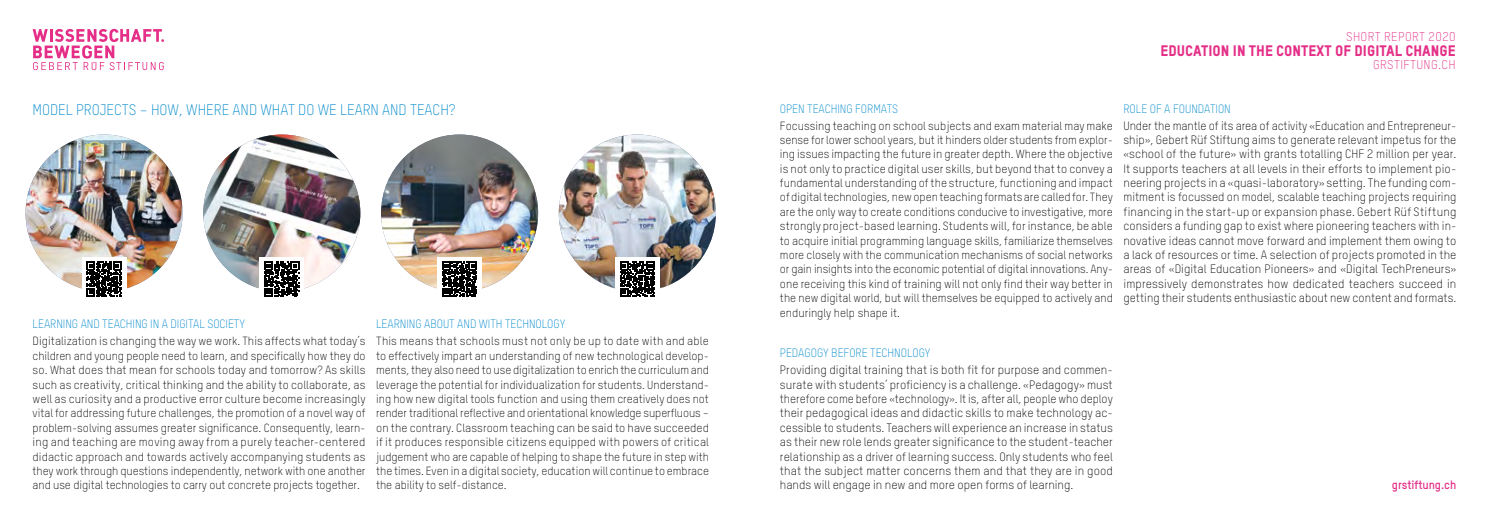
<style>
.page{position:relative;width:1489px;height:525px;background:#fff}
.page>*{position:absolute;margin:0;border:0;box-sizing:border-box;transform-origin:0 0}
.t1{font:300 15px "TSTAR";color:#0089cb}
.t2{font:15px "TSTAR Headline";color:#e42e87}
.t3{font:300 12.5px "TSTAR";letter-spacing:.03em;color:#e42e87}
.t4{font:300 11.88px/14.4px "TSTAR";letter-spacing:.005em;color:#000;text-align:justify}
.t5{font:300 11.88px "TSTAR";letter-spacing:-.005em;color:#0089cb}
.t6{font:700 11.88px "TSTAR";letter-spacing:-.005em;color:#e42e87}
.t7{font:300 11.62px/14.4px "TSTAR";color:#000;text-align:justify}
</style>
<div class="page">
<svg style="left:33px;top:29px;width:131px;height:41px"></svg>
<img style="left:381px;top:134px;width:157px;height:157px;border-radius:78px">
<div style="left:437px;top:257px;width:44px;height:44px;background:#fff"></div>
<svg style="left:442px;top:261px;width:35px;height:35px"></svg>
<img style="left:203px;top:134px;width:157px;height:157px;border-radius:78px">
<div style="left:260px;top:257px;width:44px;height:44px;background:#fff"></div>
<svg style="left:264px;top:261px;width:35px;height:35px"></svg>
<img style="left:26px;top:134px;width:157px;height:157px;border-radius:78px">
<div style="left:82px;top:257px;width:44px;height:44px;background:#fff"></div>
<svg style="left:87px;top:261px;width:34px;height:35px"></svg>
<img style="left:559px;top:134px;width:157px;height:157px;border-radius:78px">
<div style="left:615px;top:257px;width:44px;height:44px;background:#fff"></div>
<svg style="left:620px;top:261px;width:34px;height:35px"></svg>
<p class="t3" style="left:1345px;top:29px;width:111px">SHORT REPORT 2020</p>
<p class="t2" style="left:1160px;top:41px;width:297px">EDUCATION IN THE CONTEXT OF DIGITAL CHANGE</p>
<p class="t3" style="left:1372px;top:57px;width:84px">GRSTIFTUNG.CH</p>
<p class="t1" style="left:33px;top:100px;width:424px">MODEL PROJECTS – HOW, WHERE AND WHAT DO WE LEARN AND TEACH?</p>
<p class="t5" style="left:780px;top:101px;width:120px">OPEN TEACHING FORMATS</p>
<p class="t7" style="left:780px;top:118px;width:334px">Focussing teaching on school subjects and exam material may make sense for lower school years, but it hinders older students from explor&shy;ing issues impacting the future in greater depth. Where the objective is not only to practice digital user skills, but beyond that to convey a fundamental understanding of the structure, functioning and impact of digital technologies, new open teaching formats are called for. They are the only way to create conditions conducive to investigative, more strongly project-based learning. Students will, for instance, be able to acquire initial programming language skills, familiarize themselves more closely with the communication mechanisms of social networks or gain insights into the economic potential of digital innovations. Any&shy;one receiving this kind of training will not only find their way better in the new digital world, but will themselves be equipped to actively and enduringly help shape it.</p>
<p class="t5" style="left:780px;top:345px;width:152px">PEDAGOGY BEFORE TECHNOLOGY</p>
<p class="t4" style="left:780px;top:362px;width:334px">Providing digital training that is both fit for purpose and commen&shy;surate with students’ proficiency is a challenge. «Pedagogy» must therefore come before «technology». It is, after all, people who deploy their pedagogical ideas and didactic skills to make technology ac&shy;cessible to students. Teachers will experience an increase in status as their new role lends greater significance to the student-teacher relationship as a driver of learning success. Only students who feel that the subject matter concerns them and that they are in good hands will engage in new and more open forms of learning.</p>
<p class="t5" style="left:33px;top:317px;width:214px">LEARNING AND TEACHING IN A DIGITAL SOCIETY</p>
<p class="t7" style="left:33px;top:334px;width:334px">Digitalization is changing the way we work. This affects what today’s children and young people need to learn, and specifically how they do so. What does that mean for schools today and tomorrow? As skills such as creativity, critical thinking and the ability to collaborate, as well as curiosity and a productive error culture become increasingly vital for addressing future challenges, the promotion of a novel way of problem-solving assumes greater significance. Consequently, learn&shy;ing and teaching are moving away from a purely teacher-centered didactic approach and towards actively accompanying students as they work through questions independently, network with one another and use digital technologies to carry out concrete projects together.</p>
<p class="t5" style="left:376px;top:317px;width:191px">LEARNING ABOUT AND WITH TECHNOLOGY</p>
<p class="t7" style="left:376px;top:334px;width:334px">This means that schools must not only be up to date with and able to effectively impart an understanding of new technological develop&shy;ments, they also need to use digitalization to enrich the curriculum and leverage the potential for individualization for students. Understand&shy;ing how new digital tools function and using them creatively does not render traditional reflective and orientational knowledge superfluous – on the contrary. Classroom teaching can be said to have succeeded if it produces responsible citizens equipped with powers of critical judgement who are capable of helping to shape the future in step with the times. Even in a digital society, education will continue to embrace the ability to self-distance.</p>
<p class="t5" style="left:1123px;top:101px;width:109px">ROLE OF A FOUNDATION</p>
<p class="t4" style="left:1123px;top:118px;width:334px">Under the mantle of its area of activity «Education and Entrepreneur&shy;ship», Gebert Rüf Stiftung aims to generate relevant impetus for the «school of the future» with grants totalling CHF 2 million per year.<br>It supports teachers at all levels in their efforts to implement pio&shy;neering projects in a «quasi-laboratory» setting. The funding com&shy;mitment is focussed on model, scalable teaching projects requiring financing in the start-up or expansion phase. Gebert Rüf Stiftung considers a funding gap to exist where pioneering teachers with in&shy;novative ideas cannot move forward and implement them owing to a lack of resources or time. A selection of projects promoted in the areas of «Digital Education Pioneers» and «Digital TechPreneurs» impressively demonstrates how dedicated teachers succeed in getting their students enthusiastic about new content and formats.</p>
<p class="t6" style="left:1391px;top:477px;width:66px">grstiftung.ch</p>
</div>
